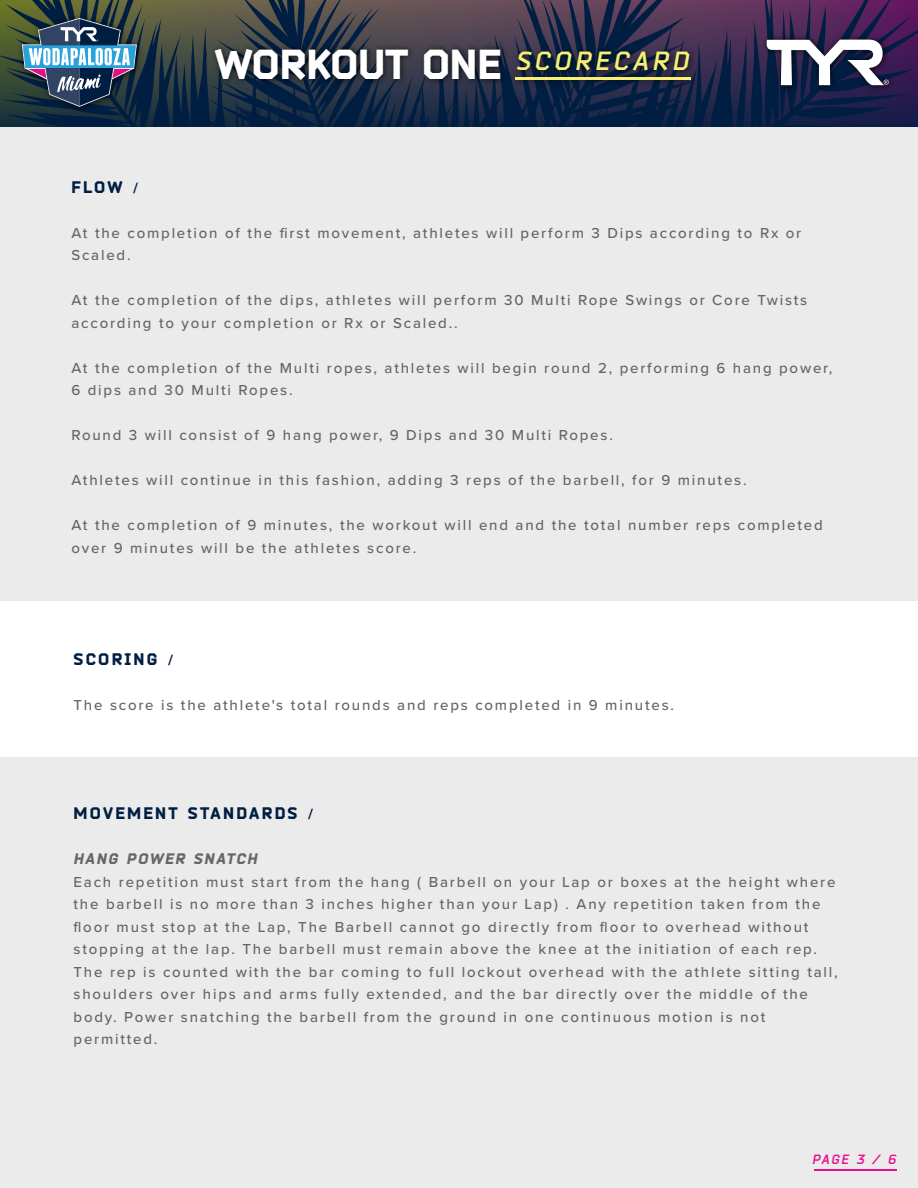
<style>
.page{position:relative;width:918px;height:1188px;background:#fff}
.page>*{position:absolute;margin:0;border:0;box-sizing:border-box;transform-origin:0 0}
.t1{font:900 41.4px "Bender";color:#fff}
.t2{font:900 16.5px "Bender";letter-spacing:.14em;color:#001e41}
.t3{font:500 15px/22.5px "Proxima Nova";letter-spacing:.12em;color:#666}
.t4{font:italic 900 15px "Bender";letter-spacing:.12em;color:#666}
.t5{font:italic 700 13.2px "Bender";color:#e70f8c}
.s1{font-family:"Proxima Nova";font-weight:700;font-size:15px}
</style>
<div class="page">
<div style="left:0;top:758px;width:918px;height:430px;background:#ebebec"></div>
<div style="left:0;top:127px;width:918px;height:474px;background:#ebebec"></div>
<img style="left:428px;top:36px;width:10px;height:65px">
<svg style="left:0;top:0;width:428px;height:127px;background:#31404b"></svg>
<svg style="left:438px;top:0;width:480px;height:127px;background:#333351"></svg>
<hr style="left:814px;top:1169px;width:82px;height:1px;background:#e70f8c">
<h1 class="t1" style="left:215px;top:38px;width:475px">WORKOUT ONE <sup>SCORECARD</sup></h1>
<p class="t2" style="left:71px;top:177px;width:68px">FLOW <span class="s1">/</span></p>
<p class="t3" style="left:71px;top:221px;width:731px">At the completion of the first movement, athletes will perform 3 Dips according to Rx or<br>Scaled.</p>
<p class="t3" style="left:71px;top:288px;width:737px">At the completion of the dips, athletes will perform 30 Multi Rope Swings or Core Twists according to your completion or Rx or Scaled..</p>
<p class="t3" style="left:71px;top:356px;width:762px">At the completion of the Multi ropes, athletes will begin round 2, performing 6 hang power,<br>6 dips and 30 Multi Ropes.</p>
<p class="t3" style="left:71px;top:423px;width:543px">Round 3 will consist of 9 hang power, 9 Dips and 30 Multi Ropes.</p>
<p class="t3" style="left:71px;top:468px;width:677px">Athletes will continue in this fashion, adding 3 reps of the barbell, for 9 minutes.</p>
<p class="t3" style="left:71px;top:513px;width:753px">At the completion of 9 minutes, the workout will end and the total number reps completed over 9 minutes will be the athletes score.</p>
<p class="t2" style="left:74px;top:649px;width:101px">SCORING <span class="s1">/</span></p>
<p class="t3" style="left:74px;top:693px;width:602px">The score is the athlete's total rounds and reps completed in 9 minutes.</p>
<p class="t2" style="left:74px;top:803px;width:241px">MOVEMENT STANDARDS <span class="s1">/</span></p>
<p class="t4" style="left:74px;top:850px;width:185px">HANG POWER SNATCH</p>
<p class="t3" style="left:74px;top:870px;width:766px">Each repetition must start from the hang ( Barbell on your Lap or boxes at the height where the barbell is no more than 3 inches higher than your Lap) . Any repetition taken from the floor must stop at the Lap, The Barbell cannot go directly from floor to overhead without stopping at the lap. The barbell must remain above the knee at the initiation of each rep.<br>The rep is counted with the bar coming to full lockout overhead with the athlete sitting tall, shoulders over hips and arms fully extended, and the bar directly over the middle of the body. Power snatching the barbell from the ground in one continuous motion is not permitted.</p>
<p class="t5" style="left:812px;top:1151px;width:85px">PAGE 3 / 6</p>
</div>
